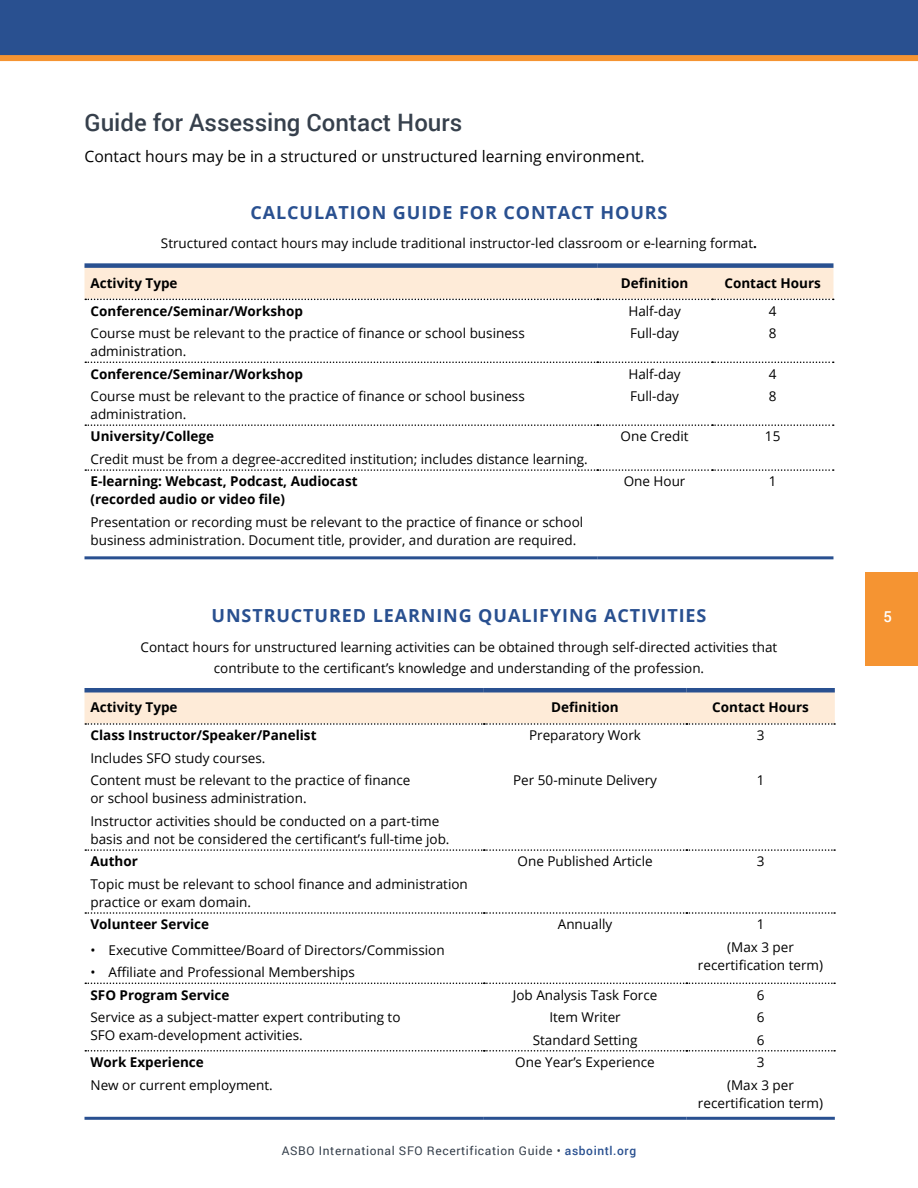
<style>
.page{position:relative;width:918px;height:1188px;background:#fff}
.page>*{position:absolute;margin:0;border:0;box-sizing:border-box;transform-origin:0 0}
.t1{font:500 24px "Roboto";color:#36404c}
.t2{font:700 18px "Open Sans";letter-spacing:.05em;color:#295090}
.t3{font:15.75px "Open Sans";color:#000}
.t4{font:500 15px "Roboto";color:#fff}
.t5{font:13.5px/22.6px "Open Sans";color:#000}
.t6{font:700 13.5px/18px "Open Sans";color:#000}
.t7{font:12px "Roboto";letter-spacing:.05em;color:#36404c}
.s1{font-weight:700}
.s2{font-weight:500;color:#295090}
</style>
<div class="page">
<div style="left:0;top:0;width:918px;height:55px;background:#295090"></div>
<div style="left:0;top:55px;width:918px;height:6px;background:#f59432"></div>
<div style="left:865px;top:572px;width:53px;height:94px;background:#f59432"></div>
<hr style="left:85px;top:556px;width:512px;height:3px;background:#295090">
<hr style="left:597px;top:556px;width:115px;height:3px;background:#295090">
<hr style="left:712px;top:556px;width:121px;height:3px;background:#295090">
<svg style="left:85px;top:362px;width:749px;height:1px"></svg>
<svg style="left:85px;top:424px;width:749px;height:2px"></svg>
<svg style="left:85px;top:469px;width:749px;height:2px"></svg>
<div style="left:85px;top:263px;width:512px;height:5px;background:#295090"></div>
<div style="left:597px;top:263px;width:115px;height:5px;background:#295090"></div>
<div style="left:712px;top:263px;width:121px;height:5px;background:#295090"></div>
<svg style="left:85px;top:266px;width:749px;height:34px;background:#eedfd1"></svg>
<hr style="left:85px;top:1117px;width:399px;height:3px;background:#295090">
<hr style="left:484px;top:1117px;width:202px;height:3px;background:#295090">
<hr style="left:686px;top:1117px;width:149px;height:3px;background:#295090">
<svg style="left:85px;top:849px;width:750px;height:2px"></svg>
<svg style="left:85px;top:912px;width:750px;height:2px"></svg>
<svg style="left:85px;top:983px;width:750px;height:1px"></svg>
<svg style="left:85px;top:1050px;width:750px;height:2px"></svg>
<hr style="left:85px;top:688px;width:399px;height:4px;background:#295090">
<hr style="left:484px;top:688px;width:202px;height:4px;background:#295090">
<hr style="left:686px;top:688px;width:149px;height:4px;background:#295090">
<svg style="left:85px;top:690px;width:750px;height:35px;background:#eadcd0"></svg>
<h1 class="t1" style="left:85px;top:105px;width:379px">Guide for Assessing Contact Hours</h1>
<p class="t3" style="left:85px;top:145px;width:562px">Contact hours may be in a structured or unstructured learning environment.</p>
<h2 class="t2" style="left:250px;top:199px;width:419px">CALCULATION GUIDE FOR CONTACT HOURS</h2>
<p class="t5" style="left:161px;top:232px;width:598px">Structured contact hours may include traditional instructor-led classroom or e-learning format<span class="s1">.</span></p>
<p class="t6" style="left:91px;top:273px;width:89px">Activity Type</p>
<p class="t6" style="left:621px;top:273px;width:69px">Definition</p>
<p class="t6" style="left:724px;top:273px;width:98px">Contact Hours</p>
<p class="t6" style="left:91px;top:301px;width:214px">Conference/Seminar/Workshop</p>
<p class="t5" style="left:91px;top:324px;width:436px;line-height:18px">Course must be relevant to the practice of finance or school business administration.</p>
<p class="t5" style="left:628px;top:299px;width:54px">Half-day<br>Full-day</p>
<p class="t5" style="left:769px;top:299px;width:9px">4<br>8</p>
<p class="t6" style="left:90px;top:364px;width:214px">Conference/Seminar/Workshop</p>
<p class="t5" style="left:90px;top:387px;width:436px;line-height:18px">Course must be relevant to the practice of finance or school business administration.</p>
<p class="t6" style="left:90px;top:427px;width:125px">University/College</p>
<p class="t5" style="left:90px;top:447px;width:499px">Credit must be from a degree-accredited institution; includes distance learning.</p>
<p class="t6" style="left:90px;top:472px;width:269px">E-learning: Webcast, Podcast, Audiocast (recorded audio or video file)</p>
<p class="t5" style="left:90px;top:513px;width:494px;line-height:18px">Presentation or recording must be relevant to the practice of finance or school business administration. Document title, provider, and duration are required.</p>
<p class="t5" style="left:628px;top:362px;width:54px">Half-day<br>Full-day</p>
<p class="t5" style="left:769px;top:362px;width:9px">4<br>8</p>
<p class="t5" style="left:621px;top:425px;width:69px">One Credit</p>
<p class="t5" style="left:765px;top:425px;width:17px">15</p>
<p class="t5" style="left:624px;top:470px;width:63px">One Hour</p>
<p class="t5" style="left:769px;top:470px;width:9px">1</p>
<h2 class="t2" style="left:211px;top:603px;width:497px">UNSTRUCTURED LEARNING QUALIFYING ACTIVITIES</h2>
<p class="t5" style="left:141px;top:636px;width:638px;line-height:21px;text-align:center">Contact hours for unstructured learning activities can be obtained through self-directed activities that contribute to the certificant’s knowledge and understanding of the profession.</p>
<p class="t6" style="left:91px;top:698px;width:89px">Activity Type</p>
<p class="t6" style="left:551px;top:698px;width:69px">Definition</p>
<p class="t6" style="left:712px;top:698px;width:98px">Contact Hours</p>
<p class="t6" style="left:91px;top:726px;width:228px">Class Instructor/Speaker/Panelist</p>
<p class="t5" style="left:91px;top:746px;width:321px">Includes SFO study courses.<br>Content must be relevant to the practice of finance</p>
<p class="t5" style="left:91px;top:787px;width:350px">or school business administration.<br>Instructor activities should be conducted on a part-time</p>
<p class="t5" style="left:91px;top:828px;width:361px">basis and not be considered the certificant’s full-time job.</p>
<p class="t5" style="left:529px;top:724px;width:113px">Preparatory Work</p>
<p class="t5" style="left:513px;top:769px;width:145px">Per 50-minute Delivery</p>
<p class="t5" style="left:757px;top:724px;width:9px">3</p>
<p class="t5" style="left:757px;top:769px;width:9px">1</p>
<p class="t6" style="left:91px;top:852px;width:49px">Author</p>
<p class="t5" style="left:91px;top:875px;width:379px;line-height:18px">Topic must be relevant to school finance and administration practice or exam domain.</p>
<p class="t6" style="left:91px;top:915px;width:120px">Volunteer Service</p>
<p class="t5" style="left:91px;top:938px;width:356px">• Executive Committee/Board of Directors/Commission</p>
<p class="t5" style="left:91px;top:961px;width:266px">• Affiliate and Professional Memberships</p>
<p class="t6" style="left:91px;top:985px;width:141px">SFO Program Service</p>
<p class="t5" style="left:91px;top:1008px;width:312px;line-height:18px">Service as a subject-matter expert contributing to<br>SFO exam-development activities.</p>
<p class="t6" style="left:90px;top:1053px;width:115px">Work Experience</p>
<p class="t5" style="left:90px;top:1073px;width:184px">New or current employment.</p>
<p class="t5" style="left:518px;top:850px;width:137px">One Published Article</p>
<p class="t5" style="left:757px;top:850px;width:9px">3</p>
<p class="t5" style="left:558px;top:913px;width:56px">Annually</p>
<p class="t5" style="left:727px;top:913px;width:68px;text-align:center">1<br>(Max 3 per</p>
<p class="t5" style="left:698px;top:953px;width:127px">recertification term)</p>
<p class="t5" style="left:513px;top:983px;width:146px;text-align:center">Job Analysis Task Force<br>Item Writer<br>Standard Setting</p>
<p class="t5" style="left:757px;top:983px;width:9px;text-align:justify">6<br>6<br>6</p>
<p class="t5" style="left:515px;top:1050px;width:141px">One Year’s Experience</p>
<p class="t5" style="left:727px;top:1050px;width:68px;text-align:center">3<br>(Max 3 per</p>
<p class="t5" style="left:698px;top:1091px;width:127px">recertification term)</p>
<p class="t7" style="left:282px;top:1143px;width:356px">ASBO International SFO Recertification Guide • <span class="s2">asbointl.org</span></p>
<p class="t4" style="left:884px;top:607px;width:10px">5</p>
</div>
